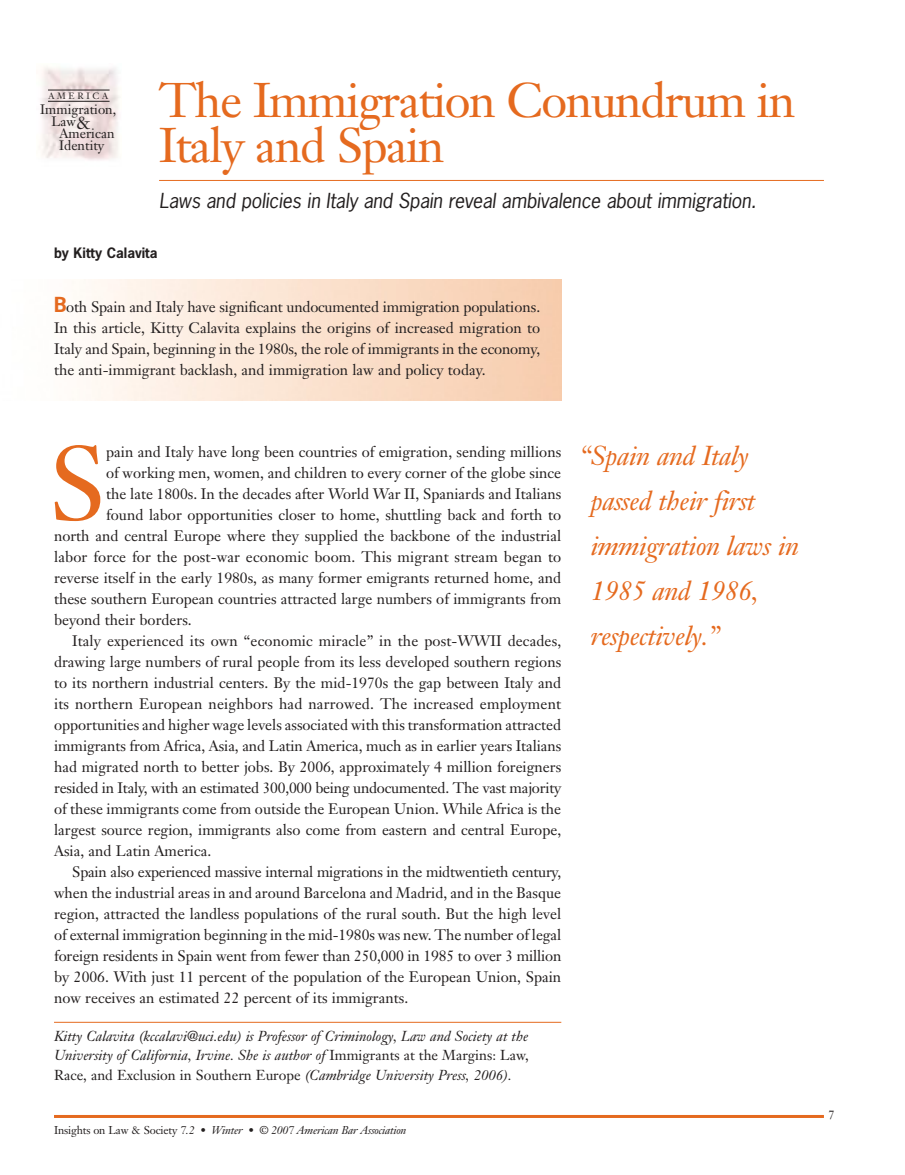
<style>
.page{position:relative;width:905px;height:1175px;background:#fff}
.page>*{position:absolute;margin:0;border:0;box-sizing:border-box;transform-origin:0 0}
.t1{font:103.35px "Janson Text";color:#e56a1f}
.t2{font:48px/45px "Janson Text";letter-spacing:-.03em;color:#e56a1f}
.t3{font:italic 27px/45px "Janson Text";letter-spacing:-.015em;color:#e56a1f}
.t4{font:italic 19.5px "News Gothic";letter-spacing:-.01em;color:#231f1f}
.t5{font:15px/21px "Janson Text";color:#231f1f;text-align:justify}
.t6{font:italic 14.25px/19.5px "Janson Text";color:#231f1f;text-align:justify}
.t7{font:13.5px "Janson Text";color:#231f1f}
.t8{font:700 13.5px "News Gothic";color:#231f1f}
.t9{font:12px "Janson Text";color:#231f1f}
.t10{font:italic 11.25px "Janson Text";letter-spacing:-.015em;color:#231f1f}
.t11{font:9px "Janson Text";letter-spacing:.3em;color:#231f1f}
.s1{font-size:18px}
.s2{font-family:"News Gothic";font-weight:700;font-size:19.5px;color:#e56a1f}
.s3{font-style:normal}
</style>
<div class="page">
<hr style="left:54px;top:1115px;width:770px;height:3px;background:#e56a1f">
<hr style="left:159px;top:180px;width:665px;height:1px;background:#e56a1f">
<hr style="left:54px;top:1022px;width:507px;height:1px;background:#e56a1f">
<img style="left:41px;top:67px;width:79px;height:93px">
<hr style="left:48px;top:101px;width:62px;height:1px;background:#231f1f">
<hr style="left:48px;top:90px;width:62px;height:1px;background:#231f1f">
<p class="t11" style="left:48px;top:92px;width:61px">AMERICA</p>
<p class="t7" style="left:40px;top:104px;width:77px">Immigration,</p>
<p class="t7" style="left:51px;top:116px;width:41px">Law<span class="s1">&amp;</span></p>
<p class="t7" style="left:59px;top:128px;width:56px">American</p>
<p class="t7" style="left:59px;top:140px;width:47px">Identity</p>
<p class="t2" style="left:159px;top:83px;width:638px">The Immigration Conundrum in<br>Italy and Spain</p>
<p class="t4" style="left:159px;top:193px;width:598px">Laws and policies in Italy and Spain reveal ambivalence about immigration.</p>
<p class="t8" style="left:54px;top:247px;width:105px">by Kitty Calavita</p>
<p class="t5" style="left:54px;top:298px;width:488px"><span class="s2">B</span>oth Spain and Italy have significant undocumented immigration populations.<br>In this article, Kitty Calavita explains the origins of increased migration to Italy and Spain, beginning in the 1980s, the role of immigrants in the economy, the anti-immigrant backlash, and immigration law and policy today.</p>
<p class="t1" style="left:49px;top:441px;width:59px">S</p>
<p class="t5" style="left:106px;top:442px;width:456px">pain and Italy have long been countries of emigration, sending millions</p>
<p class="t5" style="left:106px;top:463px;width:456px">of working men, women, and children to every corner of the globe since</p>
<p class="t5" style="left:106px;top:484px;width:456px">the late 1800s. In the decades after World War II, Spaniards and Italians</p>
<p class="t5" style="left:106px;top:505px;width:456px">found labor opportunities closer to home, shuttling back and forth to</p>
<p class="t5" style="left:54px;top:526px;width:508px">north and central Europe where they supplied the backbone of the industrial</p>
<p class="t5" style="left:54px;top:547px;width:509px">labor force for the post-war economic boom. This migrant stream began to</p>
<p class="t5" style="left:54px;top:568px;width:508px">reverse itself in the early 1980s, as many former emigrants returned home, and</p>
<p class="t5" style="left:54px;top:589px;width:508px">these southern European countries attracted large numbers of immigrants from</p>
<p class="t5" style="left:54px;top:610px;width:139px">beyond their borders.</p>
<p class="t5" style="left:72px;top:631px;width:490px">Italy experienced its own “economic miracle” in the post-WWII decades,</p>
<p class="t5" style="left:54px;top:652px;width:508px">drawing large numbers of rural people from its less developed southern regions</p>
<p class="t5" style="left:54px;top:673px;width:508px">to its northern industrial centers. By the mid-1970s the gap between Italy and</p>
<p class="t5" style="left:54px;top:694px;width:508px">its northern European neighbors had narrowed. The increased employment</p>
<p class="t5" style="left:54px;top:715px;width:508px">opportunities and higher wage levels associated with this transformation attracted</p>
<p class="t5" style="left:54px;top:736px;width:509px">immigrants from Africa, Asia, and Latin America, much as in earlier years Italians</p>
<p class="t5" style="left:54px;top:757px;width:508px">had migrated north to better jobs. By 2006, approximately 4 million foreigners</p>
<p class="t5" style="left:54px;top:778px;width:509px">resided in Italy, with an estimated 300,000 being undocumented. The vast majority</p>
<p class="t5" style="left:54px;top:799px;width:508px">of these immigrants come from outside the European Union. While Africa is the</p>
<p class="t5" style="left:54px;top:820px;width:508px">largest source region, immigrants also come from eastern and central Europe,</p>
<p class="t5" style="left:54px;top:841px;width:159px">Asia, and Latin America.</p>
<p class="t5" style="left:72px;top:862px;width:491px">Spain also experienced massive internal migrations in the midtwentieth century,</p>
<p class="t5" style="left:54px;top:883px;width:508px">when the industrial areas in and around Barcelona and Madrid, and in the Basque</p>
<p class="t5" style="left:54px;top:904px;width:508px">region, attracted the landless populations of the rural south. But the high level</p>
<p class="t5" style="left:54px;top:925px;width:509px">of external immigration beginning in the mid-1980s was new. The number of legal</p>
<p class="t5" style="left:54px;top:946px;width:509px">foreign residents in Spain went from fewer than 250,000 in 1985 to over 3 million</p>
<p class="t5" style="left:54px;top:967px;width:508px">by 2006. With just 11 percent of the population of the European Union, Spain</p>
<p class="t5" style="left:54px;top:988px;width:356px">now receives an estimated 22 percent of its immigrants.</p>
<p class="t6" style="left:54px;top:1027px;width:476px">Kitty Calavita (kccalavi@uci.edu) is Professor of Criminology, Law and Society at the University of California, Irvine. She is author of <span class="s3">Immigrants at the Margins: Law, Race, and Exclusion in Southern Europe</span> (Cambridge University Press, 2006).</p>
<p class="t10" style="left:54px;top:1125px;width:354px"><span class="s3">Insights on Law &amp; Society</span> 7.2 • Winter • © 2007 American Bar Association</p>
<p class="t3" style="left:590px;top:436px;width:210px;text-indent:-11px">“Spain and Italy passed their first immigration laws in<br>1985 and 1986, respectively.”</p>
<p class="t9" style="left:828px;top:1110px;width:8px">7</p>
</div>
